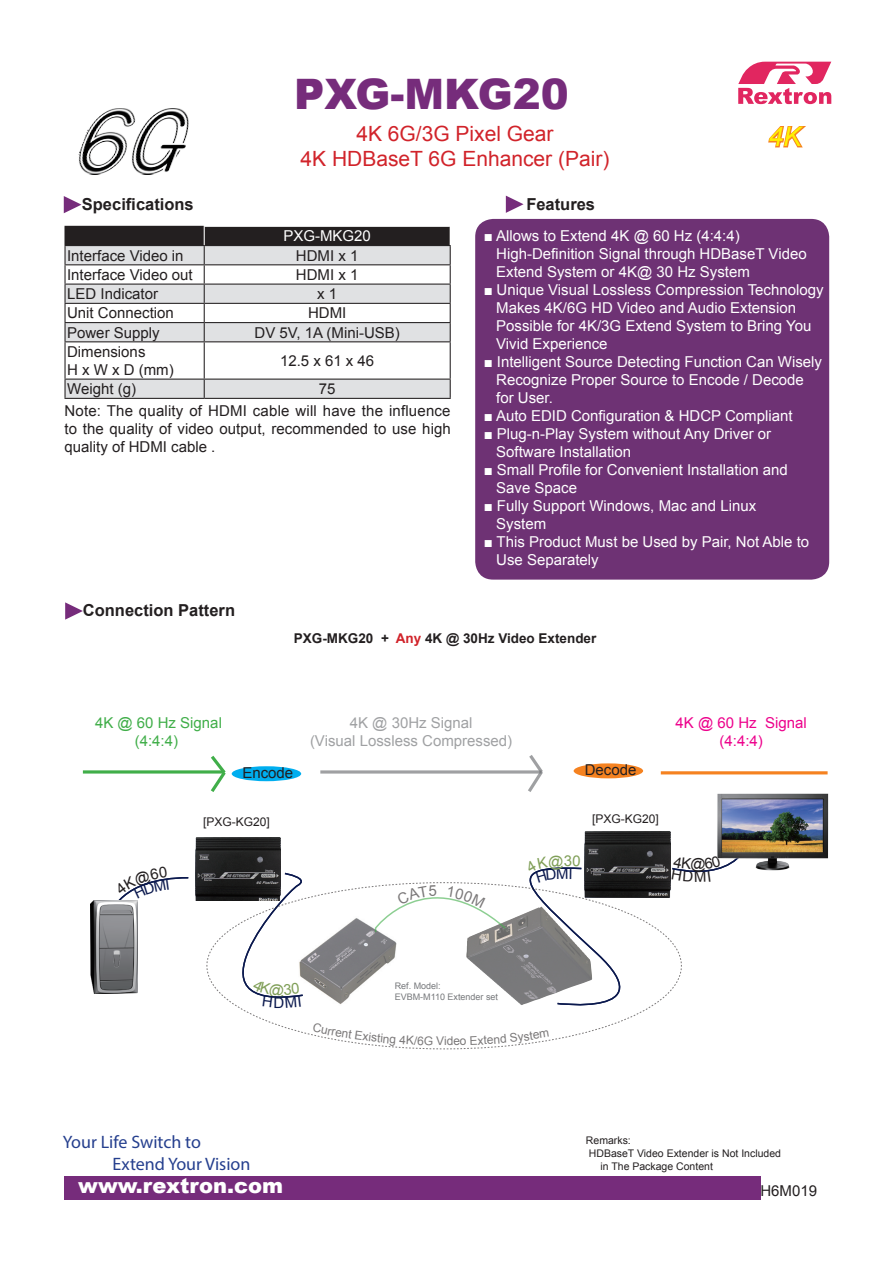
<style>
.page{position:relative;width:893px;height:1263px;background:#fff}
.page>*{position:absolute;margin:0;border:0;box-sizing:border-box;transform-origin:0 0}
.t1{font:900 42px "Arial";color:#762c7b}
.t2{font:italic 27px "Arial";color:#fff101}
.t3{font:21px/25.2px "Arial";color:#d1232a;text-align:center}
.t4{font:900 21px "Arial";color:#fff}
.t5{font:18px/21.6px "Myriad Pro";color:#253f8e}
.t6{font:700 16.5px "Arial";color:#231f20}
.t7{font:15px/18px "Arial";color:#fff}
.t8{font:15px/18px "Arial";color:#231f20}
.t9{font:15px/18px "Arial";color:#76787b;text-align:center}
.t10{font:15px/18px "Arial";color:#40ae49;text-align:center}
.t11{font:15px/18px "Arial";color:#ed028c;text-align:center}
.t12{font:15px "Arial";color:#809f58}
.t13{font:700 13.5px "Arial";color:#231f20}
.t14{font:12px "Arial";color:#231f20}
.t15{font:10.5px "Arial";color:#231f20}
.t16{font:9px/10.8px "Arial";color:#76787b}
.s1{color:#d1232a}
</style>
<div class="page">
<div style="left:574px;top:763px;width:69px;height:15px;background:#f58220;border-radius:50%"></div>
<div style="left:232px;top:766px;width:69px;height:15px;background:#00aeef;border-radius:50%"></div>
<div style="left:475px;top:219px;width:354px;height:361px;background:#6e3274;border-radius:18px"></div>
<div style="left:64px;top:1176px;width:696px;height:23px;background:#762c7b"></div>
<svg style="left:738px;top:62px;width:93px;height:42px"></svg>
<svg style="left:64px;top:196px;width:17px;height:17px"></svg>
<svg style="left:506px;top:196px;width:18px;height:17px"></svg>
<svg style="left:65px;top:602px;width:18px;height:18px"></svg>
<div style="left:65px;top:226px;width:139px;height:20px;background:#231f20"></div>
<div style="left:204px;top:226px;width:246px;height:20px;background:#231f20"></div>
<svg style="left:66px;top:246px;width:384px;height:152px;fill:#e0e1e3"></svg>
<hr style="left:64px;top:226px;width:140px;height:1px;background:#231f20">
<hr style="left:64px;top:264px;width:140px;height:1px;background:#231f20">
<hr style="left:204px;top:264px;width:247px;height:1px;background:#231f20">
<hr style="left:64px;top:284px;width:140px;height:1px;background:#231f20">
<hr style="left:204px;top:284px;width:247px;height:1px;background:#231f20">
<hr style="left:64px;top:303px;width:140px;height:1px;background:#231f20">
<hr style="left:204px;top:303px;width:247px;height:1px;background:#231f20">
<hr style="left:64px;top:322px;width:140px;height:1px;background:#231f20">
<hr style="left:204px;top:322px;width:247px;height:1px;background:#231f20">
<hr style="left:64px;top:341px;width:140px;height:1px;background:#231f20">
<hr style="left:64px;top:342px;width:2px;height:37px;background:#231f20">
<hr style="left:204px;top:341px;width:247px;height:1px;background:#231f20">
<hr style="left:204px;top:342px;width:1px;height:37px;background:#231f20">
<hr style="left:450px;top:342px;width:1px;height:37px;background:#231f20">
<hr style="left:64px;top:379px;width:140px;height:1px;background:#231f20">
<svg style="left:64px;top:380px;width:2px;height:18px"></svg>
<hr style="left:204px;top:379px;width:247px;height:1px;background:#231f20">
<svg style="left:204px;top:380px;width:1px;height:18px"></svg>
<svg style="left:450px;top:380px;width:1px;height:18px"></svg>
<hr style="left:64px;top:398px;width:140px;height:1px;background:#231f20">
<hr style="left:204px;top:398px;width:247px;height:1px;background:#231f20">
<svg style="left:450px;top:245px;width:1px;height:96px"></svg>
<svg style="left:64px;top:227px;width:2px;height:114px"></svg>
<hr style="left:64px;top:245px;width:140px;height:1px;background:#231f20">
<svg style="left:204px;top:227px;width:1px;height:114px"></svg>
<hr style="left:204px;top:226px;width:247px;height:1px;background:#fff">
<svg style="left:768px;top:126px;width:38px;height:22px"></svg>
<hr style="left:83px;top:770px;width:141px;height:3px;background:#40ae49">
<hr style="left:320px;top:770px;width:222px;height:3px;background:#76787b">
<hr style="left:661px;top:771px;width:167px;height:3px;background:#f58220">
<svg style="left:208px;top:755px;width:18px;height:37px"></svg>
<svg style="left:526px;top:755px;width:17px;height:37px"></svg>
<img style="left:717px;top:793px;width:112px;height:78px">
<img style="left:90px;top:900px;width:19px;height:93px">
<img style="left:78px;top:108px;width:111px;height:67px">
<svg style="left:109px;top:824px;width:645px;height:225px"></svg>
<h1 class="t1" style="left:294px;top:64px;width:276px">PXG-MKG20</h1>
<h3 class="t3" style="left:301px;top:121px;width:310px">4K 6G/3G Pixel Gear<br>4K HDBaseT 6G Enhancer (Pair)</h3>
<h2 class="t2" style="left:768px;top:119px;width:35px">4K</h2>
<p class="t6" style="left:82px;top:193px;width:113px">Specifications</p>
<p class="t6" style="left:526px;top:193px;width:70px">Features</p>
<p class="t7" style="left:496px;top:227px;width:312px;text-indent:-13px">■ Allows to Extend 4K @ 60 Hz (4:4:4)<br>High-Definition Signal through HDBaseT Video<br>Extend System or 4K@ 30 Hz System</p>
<p class="t7" style="left:496px;top:281px;width:329px;text-indent:-13px">■ Unique Visual Lossless Compression Technology Makes 4K/6G HD Video and Audio Extension Possible for 4K/3G Extend System to Bring You Vivid Experience</p>
<p class="t7" style="left:496px;top:353px;width:327px;text-indent:-13px">■ Intelligent Source Detecting Function Can Wisely<br>Recognize Proper Source to Encode / Decode for User.</p>
<p class="t7" style="left:484px;top:407px;width:310px">■ Auto EDID Configuration &amp; HDCP Compliant</p>
<p class="t7" style="left:496px;top:425px;width:276px;text-indent:-13px">■ Plug-n-Play System without Any Driver or<br>Software Installation</p>
<p class="t7" style="left:496px;top:461px;width:293px;text-indent:-13px">■ Small Profile for Convenient Installation and<br>Save Space</p>
<p class="t7" style="left:496px;top:497px;width:261px;text-indent:-13px">■ Fully Support Windows, Mac and Linux<br>System</p>
<p class="t7" style="left:496px;top:533px;width:315px;text-indent:-13px">■ This Product Must be Used by Pair, Not Able to<br>Use Separately</p>
<p class="t6" style="left:83px;top:599px;width:154px">Connection Pattern</p>
<p class="t7" style="left:283px;top:227px;width:89px">PXG-MKG20</p>
<p class="t8" style="left:67px;top:246px;width:118px">Interface Video in</p>
<p class="t8" style="left:296px;top:246px;width:64px">HDMI x 1</p>
<p class="t8" style="left:67px;top:266px;width:127px">Interface Video out</p>
<p class="t8" style="left:296px;top:266px;width:64px">HDMI x 1</p>
<p class="t8" style="left:67px;top:285px;width:92px">LED Indicator</p>
<p class="t8" style="left:317px;top:285px;width:22px">x 1</p>
<p class="t8" style="left:67px;top:304px;width:108px">Unit Connection</p>
<p class="t8" style="left:308px;top:304px;width:40px">HDMI</p>
<p class="t8" style="left:67px;top:323px;width:94px">Power Supply</p>
<p class="t8" style="left:255px;top:323px;width:147px">DV 5V, 1A (Mini-USB)</p>
<p class="t8" style="left:67px;top:343px;width:108px">Dimensions<br>H x W x D (mm)</p>
<p class="t8" style="left:280px;top:352px;width:96px">12.5 x 61 x 46</p>
<p class="t8" style="left:67px;top:380px;width:70px">Weight (g)</p>
<p class="t8" style="left:64px;top:378px;width:388px;line-height:21.9px;text-indent:254px">75<br>Note: The quality of HDMI cable will have the influence</p>
<p class="t8" style="left:64px;top:420px;width:388px">to the quality of video output, recommended to use high quality of HDMI cable .</p>
<p class="t13" style="left:294px;top:629px;width:304px">PXG-MKG20 + <span class="s1">Any</span> 4K @ 30Hz Video Extender</p>
<p class="t10" style="left:95px;top:714px;width:128px">4K @ 60 Hz Signal (4:4:4)</p>
<p class="t11" style="left:676px;top:714px;width:133px">4K @ 60 Hz Signal (4:4:4)</p>
<p class="t8" style="left:242px;top:763px;width:52px">Encode</p>
<p class="t8" style="left:585px;top:760px;width:53px">Decode</p>
<p class="t14" style="left:203px;top:814px;width:68px">[PXG-KG20]</p>
<p class="t14" style="left:592px;top:811px;width:68px">[PXG-KG20]</p>
<p class="t9" style="left:310px;top:714px;width:204px">4K @ 30Hz Signal<br>(Visual Lossless Compressed)</p>
<p class="t5" style="left:113px;top:1131px;width:139px;text-indent:-50px">Your Life Switch to<br>Extend Your Vision</p>
<h3 class="t4" style="left:78px;top:1170px;width:206px">www.rextron.com</h3>
<p class="t16" style="left:395px;top:981px;width:105px">Ref. Model:<br>EVBM-M110 Extender set</p>
<p class="t14" style="left:436px;top:1033px;width:19px">Vid</p>
<p class="t12" style="left:564px;top:851px;width:10px">3</p>
<p class="t15" style="left:586px;top:1134px;width:46px">Remarks:</p>
<p class="t15" style="left:589px;top:1146px;width:194px">HDBaseT Video Extender is Not Included</p>
<p class="t15" style="left:601px;top:1159px;width:114px">in The Package Content</p>
<p class="t8" style="left:760px;top:1182px;width:58px">H6M019</p>
</div>
